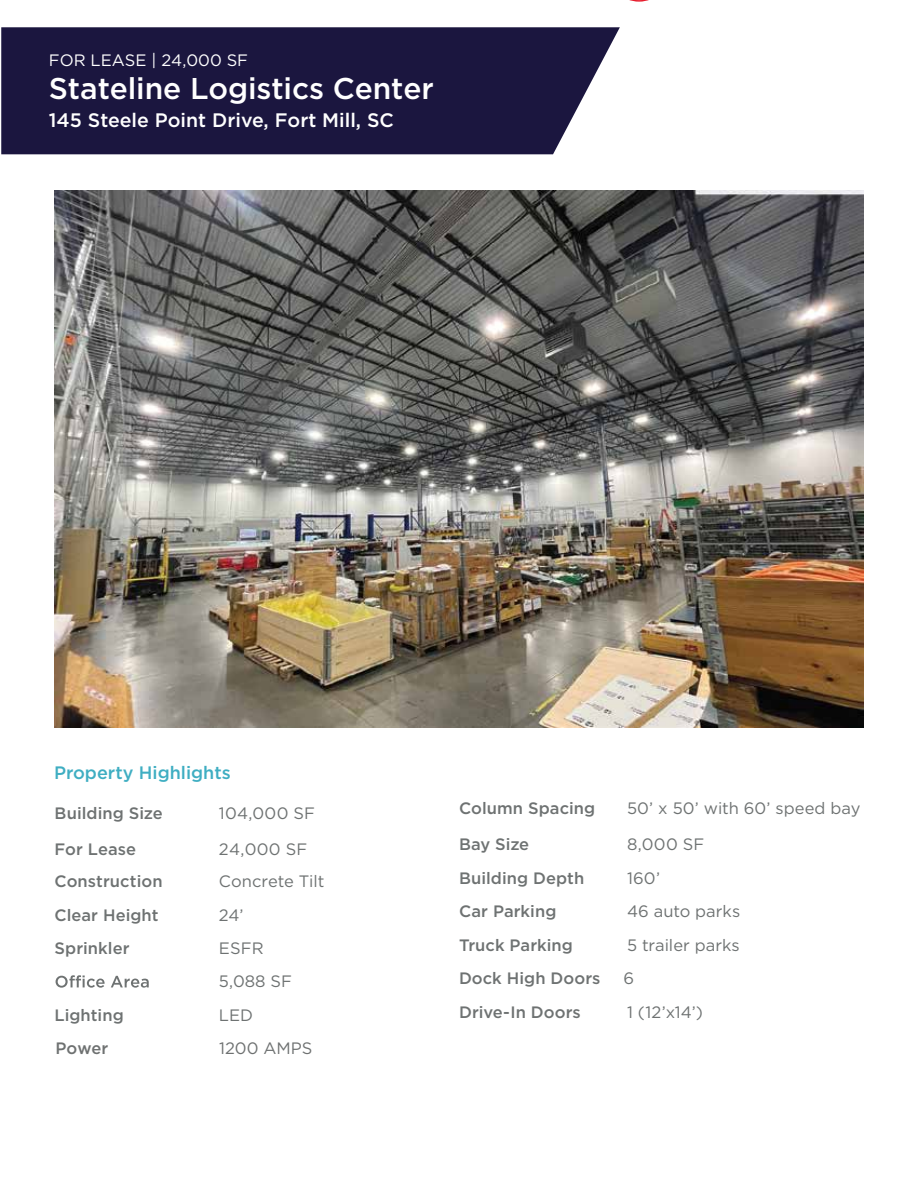
<style>
.page{position:relative;width:918px;height:1188px;background:#fff}
.page>*{position:absolute;margin:0;border:0;box-sizing:border-box;transform-origin:0 0}
.t1{font:500 30px "Gotham";letter-spacing:-.005em;color:#fff}
.t2{font:500 19.5px "Gotham";color:#fff}
.t3{font:500 18px "Gotham";color:#3faec2}
.t4{font:500 16.5px/36px "Gotham";letter-spacing:.005em;color:#6e7272}
.t5{font:16.5px/36px "Gotham";color:#6e7272}
.t6{font:16.5px "Gotham";color:#fff}
.t7{font:16.5px "Gotham";color:#6e7171}
.t8{font:500 16.5px "Gotham";color:#6e7171}
</style>
<div class="page">
<div style="left:1px;top:27px;width:619px;height:127px;background:#1b163f"></div>
<svg style="left:56px;top:975px;width:93px;height:13px"></svg>
<svg style="left:629px;top:0;width:20px;height:2px"></svg>
<img style="left:54px;top:190px;width:810px;height:538px">
<p class="t6" style="left:49px;top:49px;width:201px">FOR LEASE | 24,000 SF</p>
<h1 class="t1" style="left:49px;top:69px;width:386px">Stateline Logistics Center</h1>
<p class="t2" style="left:49px;top:107px;width:346px">145 Steele Point Drive, Fort Mill, SC</p>
<p class="t3" style="left:54px;top:761px;width:178px">Property Highlights</p>
<p class="t4" style="left:55px;top:795px;width:110px">Building Size<br>For Lease</p>
<p class="t5" style="left:219px;top:795px;width:98px">104,000 SF<br>24,000 SF</p>
<p class="t4" style="left:55px;top:863px;width:110px">Construction</p>
<p class="t5" style="left:219px;top:863px;width:107px">Concrete Tilt</p>
<p class="t4" style="left:55px;top:897px;width:106px">Clear Height</p>
<p class="t5" style="left:219px;top:896px;width:26px">24’</p>
<p class="t4" style="left:55px;top:930px;width:77px">Sprinkler</p>
<p class="t5" style="left:219px;top:931px;width:75px;line-height:33.5px">ESFR<br>5,088 SF</p>
<p class="t4" style="left:55px;top:997px;width:71px">Lighting</p>
<p class="t5" style="left:219px;top:997px;width:36px">LED</p>
<p class="t8" style="left:56px;top:1037px;width:54px">Power</p>
<p class="t7" style="left:219px;top:1038px;width:95px">1200 AMPS</p>
<p class="t4" style="left:459px;top:790px;width:138px">Column Spacing<br>Bay Size</p>
<p class="t5" style="left:627px;top:790px;width:235px">50’ x 50’ with 60’ speed bay<br>8,000 SF</p>
<p class="t4" style="left:459px;top:860px;width:127px">Building Depth</p>
<p class="t5" style="left:627px;top:860px;width:35px">160’</p>
<p class="t4" style="left:459px;top:893px;width:99px">Car Parking</p>
<p class="t5" style="left:627px;top:893px;width:115px">46 auto parks</p>
<p class="t4" style="left:459px;top:927px;width:115px">Truck Parking</p>
<p class="t5" style="left:627px;top:926px;width:114px">5 trailer parks</p>
<p class="t4" style="left:459px;top:960px;width:143px">Dock High Doors</p>
<p class="t5" style="left:623px;top:960px;width:12px">6</p>
<p class="t4" style="left:459px;top:994px;width:123px">Drive-In Doors</p>
<p class="t5" style="left:627px;top:993px;width:77px">1 (12’x14’)</p>
</div>
